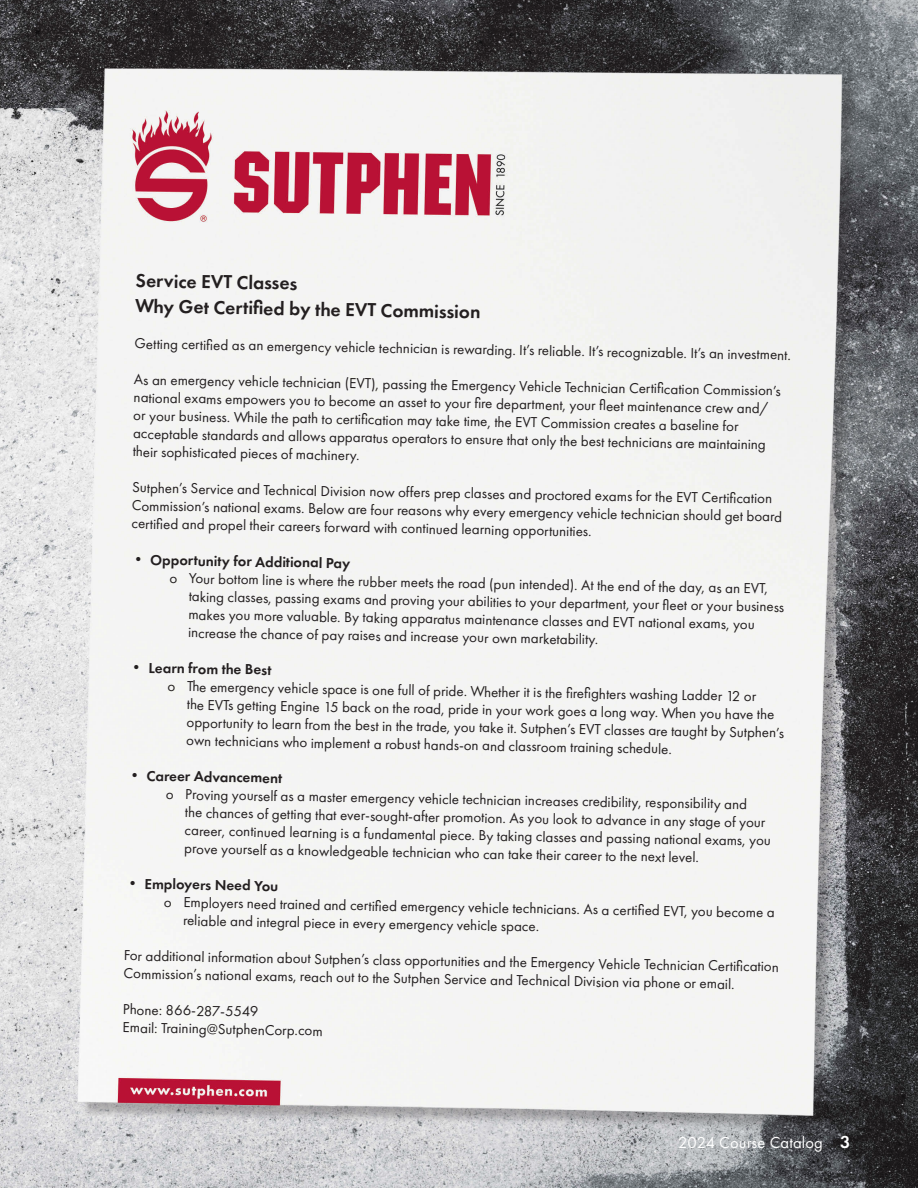
<style>
.page{position:relative;width:918px;height:1188px;background:#fff}
.page>*{position:absolute;margin:0;border:0;box-sizing:border-box;transform-origin:0 0}
.t1{font:600 19.5px/25.5px "Futura PT";color:#231f20}
.t2{font:16.5px "Futura PT";letter-spacing:.01em;color:#fff}
.t3{font:15px/18px "Futura PT";color:#231f20}
.t4{font:600 15px "Futura PT";color:#231f20}
.s1{font-weight:600;font-size:18px}
</style>
<div class="page">
<img style="left:0;top:0;width:54px;height:1188px">
<img style="left:54px;top:0;width:864px;height:1188px">
<h1 class="t1" style="left:136px;top:267px;width:347px;rotate:1deg">Service EVT Classes<br>Why Get Certifi ed by the EVT Commission</h1>
<p class="t3" style="left:135px;top:334px;width:658px;rotate:1deg">Getting certifi ed as an emergency vehicle technician is rewarding. It’s reliable. It’s recognizable. It’s an investment.</p>
<p class="t3" style="left:134px;top:370px;width:649px;rotate:1deg">As an emergency vehicle technician (EVT), passing the Emergency Vehicle Technician Certifi cation Commission’s national exams empowers you to become an asset to your fi re department, your fl eet maintenance crew and/ or your business. While the path to certifi cation may take time, the EVT Commission creates a baseline for acceptable standards and allows apparatus operators to ensure that only the best technicians are maintaining their sophisticated pieces of machinery.</p>
<p class="t3" style="left:132px;top:478px;width:652px;rotate:1deg">Sutphen’s Service and Technical Division now offers prep classes and proctored exams for the EVT Certifi cation<br>Commission’s national exams. Below are four reasons why every emergency vehicle technician should get board certifi ed and propel their careers forward with continued learning opportunities.</p>
<p class="t4" style="left:131px;top:550px;width:221px;rotate:1deg">• Opportunity for Additional Pay</p>
<p class="t3" style="left:189px;top:569px;width:597px;text-indent:-20px;rotate:1deg">o Your bottom line is where the rubber meets the road (pun intended). At the end of the day, as an EVT, taking classes, passing exams and proving your abilities to your department, your fl eet or your business makes you more valuable. By taking apparatus maintenance classes and EVT national exams, you increase the chance of pay raises and increase your own marketability.</p>
<p class="t4" style="left:129px;top:658px;width:144px;rotate:1deg">• Learn from the Best</p>
<p class="t3" style="left:187px;top:677px;width:599px;text-indent:-20px;rotate:1deg">o The emergency vehicle space is one full of pride. Whether it is the fi refi ghters washing Ladder 12 or<br>the EVTs getting Engine 15 back on the road, pride in your work goes a long way. When you have the opportunity to learn from the best in the trade, you take it. Sutphen’s EVT classes are taught by Sutphen’s own technicians who implement a robust hands-on and classroom training schedule.</p>
<p class="t4" style="left:127px;top:766px;width:157px;rotate:1deg">• Career Advancement</p>
<p class="t3" style="left:185px;top:785px;width:588px;text-indent:-20px;rotate:1deg">o Proving yourself as a master emergency vehicle technician increases credibility, responsibility and<br>the chances of getting that ever-sought-after promotion. As you look to advance in any stage of your career, continued learning is a fundamental piece. By taking classes and passing national exams, you prove yourself as a knowledgeable technician who can take their career to the next level.</p>
<p class="t4" style="left:125px;top:874px;width:155px;rotate:1deg">• Employers Need You</p>
<p class="t3" style="left:184px;top:893px;width:593px;text-indent:-20px;rotate:1deg">o Employers need trained and certifi ed emergency vehicle technicians. As a certifi ed EVT, you become a reliable and integral piece in every emergency vehicle space.</p>
<p class="t3" style="left:124px;top:946px;width:657px;rotate:1deg">For additional information about Sutphen’s class opportunities and the Emergency Vehicle Technician Certifi cation<br>Commission’s national exams, reach out to the Sutphen Service and Technical Division via phone or email.</p>
<p class="t3" style="left:123px;top:1000px;width:202px;rotate:1deg">Phone: 866-287-5549<br>Email: Training@SutphenCorp.com</p>
<p class="t2" style="left:678px;top:1132px;width:174px">2024 Course Catalog <span class="s1">3</span></p>
</div>
